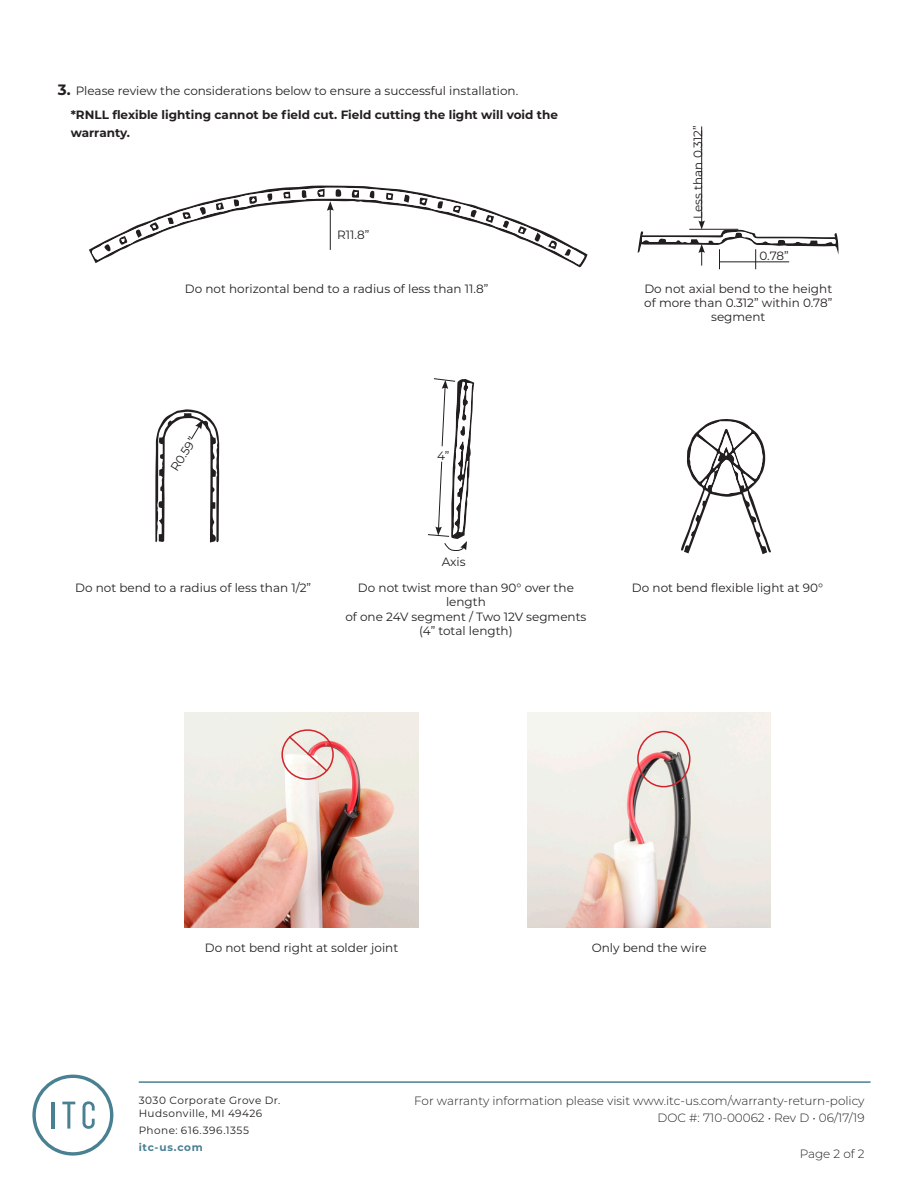
<style>
.page{position:relative;width:918px;height:1188px;background:#fff}
.page>*{position:absolute;margin:0;border:0;box-sizing:border-box;transform-origin:0 0}
.t1{font:12px/14.4px "Montserrat";color:#231f20;text-align:center}
.t2{font:300 12px "Montserrat";color:#231f20}
.t3{font:700 12px/18px "Montserrat";color:#231f20}
.t4{font:10.5px/13.5px "Montserrat";letter-spacing:.04em;color:#231f20}
.t5{font:700 10.5px "Montserrat";letter-spacing:.065em;color:#4a7f92}
.s1{font-weight:700;font-size:15px}
</style>
<div class="page">
<svg style="left:32px;top:1075px;width:81px;height:81px"></svg>
<hr style="left:139px;top:1081px;width:732px;height:2px;background:#4a7f92">
<img style="left:528px;top:712px;width:242px;height:215px">
<div style="left:637px;top:731px;width:53px;height:56px;border:2px solid #d1232a;border-radius:50%"></div>
<img style="left:185px;top:712px;width:233px;height:215px">
<div style="left:281px;top:729px;width:53px;height:51px;border:2px solid #d1232a;border-radius:50%"></div>
<svg style="left:287px;top:734px;width:42px;height:39px"></svg>
<svg style="left:89px;top:186px;width:499px;height:81px"></svg>
<svg style="left:681px;top:419px;width:90px;height:136px"></svg>
<svg style="left:155px;top:409px;width:65px;height:134px"></svg>
<hr style="left:701px;top:126px;width:1px;height:97px;background:#231f20">
<svg style="left:637px;top:215px;width:202px;height:54px"></svg>
<svg style="left:428px;top:378px;width:47px;height:173px"></svg>
<p class="t1" style="left:58px;top:83px;width:462px"><span class="s1">3.</span> Please review the considerations below to ensure a successful installation.</p>
<p class="t3" style="left:71px;top:105px;width:489px">*RNLL flexible lighting cannot be field cut. Field cutting the light will void the warranty.</p>
<p class="t1" style="left:337px;top:227px;width:34px">R11.8”</p>
<p class="t1" style="left:185px;top:281px;width:305px">Do not horizontal bend to a radius of less than 11.8”</p>
<p class="t1" style="left:167px;top:466px;width:39px;rotate:-58deg">R0.59”</p>
<p class="t1" style="left:437px;top:448px;width:14px">4”</p>
<p class="t1" style="left:442px;top:554px;width:25px">Axis</p>
<p class="t1" style="left:690px;top:219px;width:95px;rotate:-90deg">Less than 0.312”</p>
<p class="t1" style="left:759px;top:248px;width:31px">0.78”</p>
<p class="t1" style="left:644px;top:281px;width:189px">Do not axial bend to the height</p>
<p class="t1" style="left:644px;top:295px;width:190px">of more than 0.312” within 0.78” segment</p>
<p class="t1" style="left:75px;top:580px;width:238px">Do not bend to a radius of less than 1/2”</p>
<p class="t1" style="left:632px;top:580px;width:193px">Do not bend flexible light at 90°</p>
<p class="t1" style="left:358px;top:580px;width:217px">Do not twist more than 90° over the length</p>
<p class="t1" style="left:345px;top:609px;width:243px">of one 24V segment / Two 12V segments</p>
<p class="t1" style="left:419px;top:623px;width:95px">(4” total length)</p>
<p class="t1" style="left:205px;top:940px;width:195px">Do not bend right at solder joint</p>
<p class="t1" style="left:592px;top:940px;width:116px">Only bend the wire</p>
<p class="t4" style="left:139px;top:1093px;width:143px">3030 Corporate Grove Dr.<br>Hudsonville, MI 49426</p>
<p class="t4" style="left:139px;top:1123px;width:112px">Phone: 616.396.1355</p>
<p class="t5" style="left:139px;top:1139px;width:66px">itc-us.com</p>
<p class="t2" style="left:414px;top:1093px;width:452px">For warranty information please visit www.itc-us.com/warranty-return-policy</p>
<p class="t2" style="left:658px;top:1109px;width:208px">DOC #: 710-00062 • Rev D • 06/17/19</p>
<p class="t2" style="left:800px;top:1146px;width:66px">Page 2 of 2</p>
</div>
